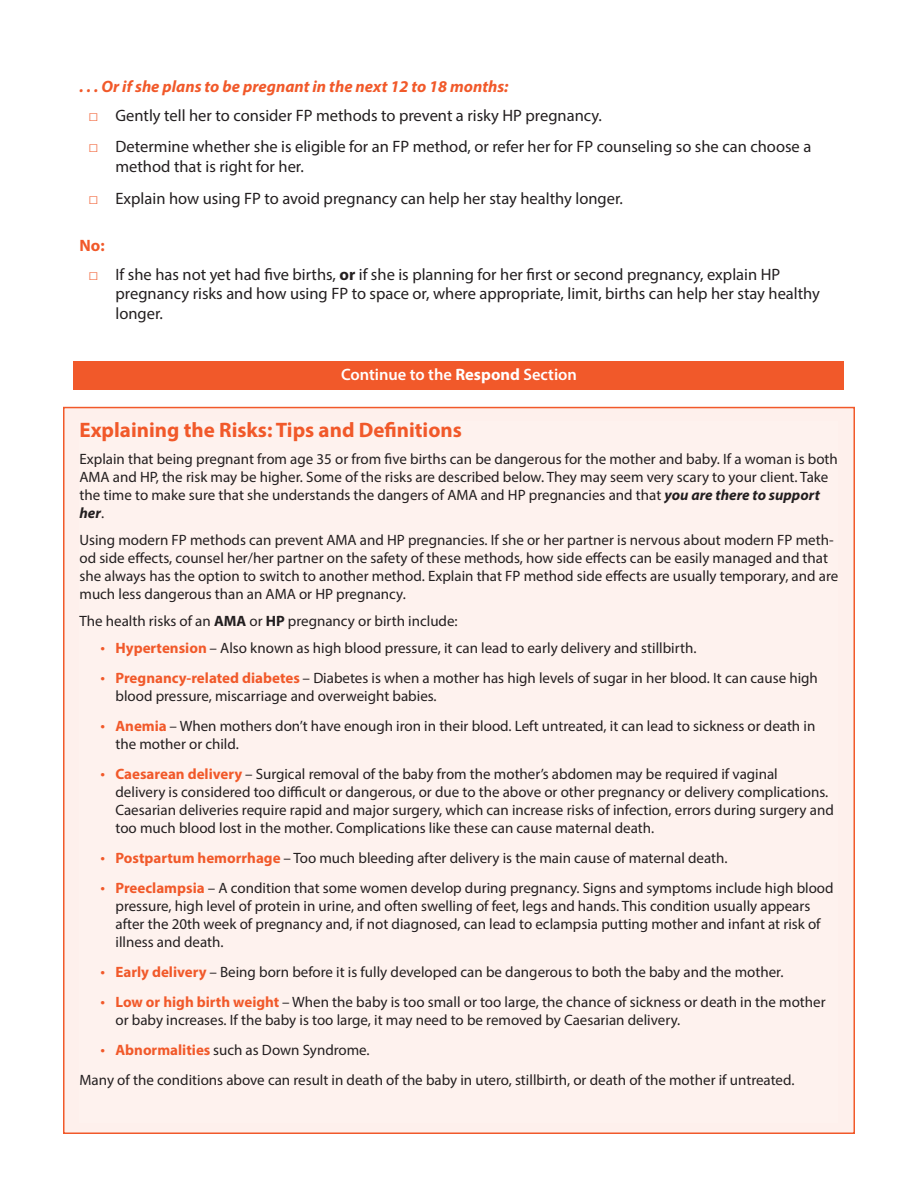
<style>
.page{position:relative;width:918px;height:1188px;background:#fff}
.page>*{position:absolute;margin:0;border:0;box-sizing:border-box;transform-origin:0 0}
.t1{font:700 21px "Myriad Pro";color:#f1592a}
.t2{font:16.5px/19.8px "Myriad Pro";color:#231f20}
.Heading3{font:italic 700 16.5px "Myriad Pro";color:#f1592a}
.Heading4-orange{font:600 16.5px "Myriad Pro";color:#fff}
.t3{font:700 16.5px "Myriad Pro";color:#f1592a}
.t4{font:15px/18px "Myriad Pro";color:#231f20}
.s1{font-family:"Century";color:#f1592a}
.s2{font-weight:700}
.s3{font-weight:700;font-style:italic}
.s4{font-size:16.5px;color:#f1592a}
.s5{font-weight:700;color:#f1592a}
</style>
<div class="page">
<div style="left:74px;top:362px;width:770px;height:28px;background:#f1592a"></div>
<div style="left:63px;top:407px;width:792px;height:727px;background:#fef0ec;border:2px solid #f1592a"></div>
<p class="Heading3" style="left:80px;top:76px;width:431px">. . . Or if she plans to be pregnant in the next 12 to 18 months:</p>
<p class="t2" style="left:88px;top:105px;width:515px"><span class="s1">□</span> Gently tell her to consider FP methods to prevent a risky HP pregnancy.</p>
<p class="t2" style="left:116px;top:137px;width:697px;text-indent:-27px"><span class="s1">□</span> Determine whether she is eligible for an FP method, or refer her for FP counseling so she can choose a method that is right for her.</p>
<p class="t2" style="left:88px;top:188px;width:536px"><span class="s1">□</span> Explain how using FP to avoid pregnancy can help her stay healthy longer.</p>
<p class="t3" style="left:80px;top:235px;width:27px">No:</p>
<p class="t2" style="left:116px;top:264px;width:706px;text-indent:-27px"><span class="s1">□</span> If she has not yet had five births, <span class="s2">or</span> if she is planning for her first or second pregnancy, explain HP pregnancy risks and how using FP to space or, where appropriate, limit, births can help her stay healthy longer.</p>
<p class="Heading4-orange" style="left:341px;top:364px;width:237px">Continue to the <span class="s2">Respond</span> Section</p>
<p class="t1" style="left:80px;top:417px;width:384px">Explaining the Risks: Tips and Definitions</p>
<p class="t4" style="left:80px;top:450px;width:760px">Explain that being pregnant from age 35 or from five births can be dangerous for the mother and baby. If a woman is both AMA and HP, the risk may be higher. Some of the risks are described below. They may seem very scary to your client. Take the time to make sure that she understands the dangers of AMA and HP pregnancies and that <span class="s3">you are there to support her</span>.</p>
<p class="t4" style="left:80px;top:531px;width:760px">Using modern FP methods can prevent AMA and HP pregnancies. If she or her partner is nervous about modern FP meth&shy;od side effects, counsel her/her partner on the safety of these methods, how side effects can be easily managed and that she always has the option to switch to another method. Explain that FP method side effects are usually temporary, and are much less dangerous than an AMA or HP pregnancy.</p>
<p class="t4" style="left:80px;top:612px;width:380px">The health risks of an <span class="s2">AMA</span> or <span class="s2">HP</span> pregnancy or birth include:</p>
<p class="t4" style="left:100px;top:639px;width:597px"><span class="s4">•</span> <span class="s5">Hypertension</span> – Also known as high blood pressure, it can lead to early delivery and stillbirth.</p>
<p class="t4" style="left:116px;top:669px;width:704px;text-indent:-15px"><span class="s4">•</span> <span class="s5">Pregnancy-related diabetes</span> – Diabetes is when a mother has high levels of sugar in her blood. It can cause high blood pressure, miscarriage and overweight babies.</p>
<p class="t4" style="left:116px;top:717px;width:701px;text-indent:-15px"><span class="s4">•</span> <span class="s5">Anemia</span> – When mothers don’t have enough iron in their blood. Left untreated, it can lead to sickness or death in the mother or child.</p>
<p class="t4" style="left:116px;top:765px;width:720px;text-indent:-15px"><span class="s4">•</span> <span class="s5">Caesarean delivery</span> – Surgical removal of the baby from the mother’s abdomen may be required if vaginal<br>delivery is considered too difficult or dangerous, or due to the above or other pregnancy or delivery complications.<br>Caesarian deliveries require rapid and major surgery, which can increase risks of infection, errors during surgery and too much blood lost in the mother. Complications like these can cause maternal death.</p>
<p class="t4" style="left:100px;top:849px;width:629px"><span class="s4">•</span> <span class="s5">Postpartum hemorrhage</span> – Too much bleeding after delivery is the main cause of maternal death.</p>
<p class="t4" style="left:116px;top:879px;width:720px;text-indent:-15px"><span class="s4">•</span> <span class="s5">Preeclampsia</span> – A condition that some women develop during pregnancy. Signs and symptoms include high blood pressure, high level of protein in urine, and often swelling of feet, legs and hands. This condition usually appears after the 20th week of pregnancy and, if not diagnosed, can lead to eclampsia putting mother and infant at risk of illness and death.</p>
<p class="t4" style="left:100px;top:963px;width:684px"><span class="s4">•</span> <span class="s5">Early delivery</span> – Being born before it is fully developed can be dangerous to both the baby and the mother.</p>
<p class="t4" style="left:116px;top:993px;width:712px;text-indent:-15px"><span class="s4">•</span> <span class="s5">Low or high birth weight</span> – When the baby is too small or too large, the chance of sickness or death in the mother or baby increases. If the baby is too large, it may need to be removed by Caesarian delivery.</p>
<p class="t4" style="left:100px;top:1041px;width:271px"><span class="s4">•</span> <span class="s5">Abnormalities</span> such as Down Syndrome.</p>
<p class="t4" style="left:80px;top:1071px;width:717px">Many of the conditions above can result in death of the baby in utero, stillbirth, or death of the mother if untreated.</p>
</div>
